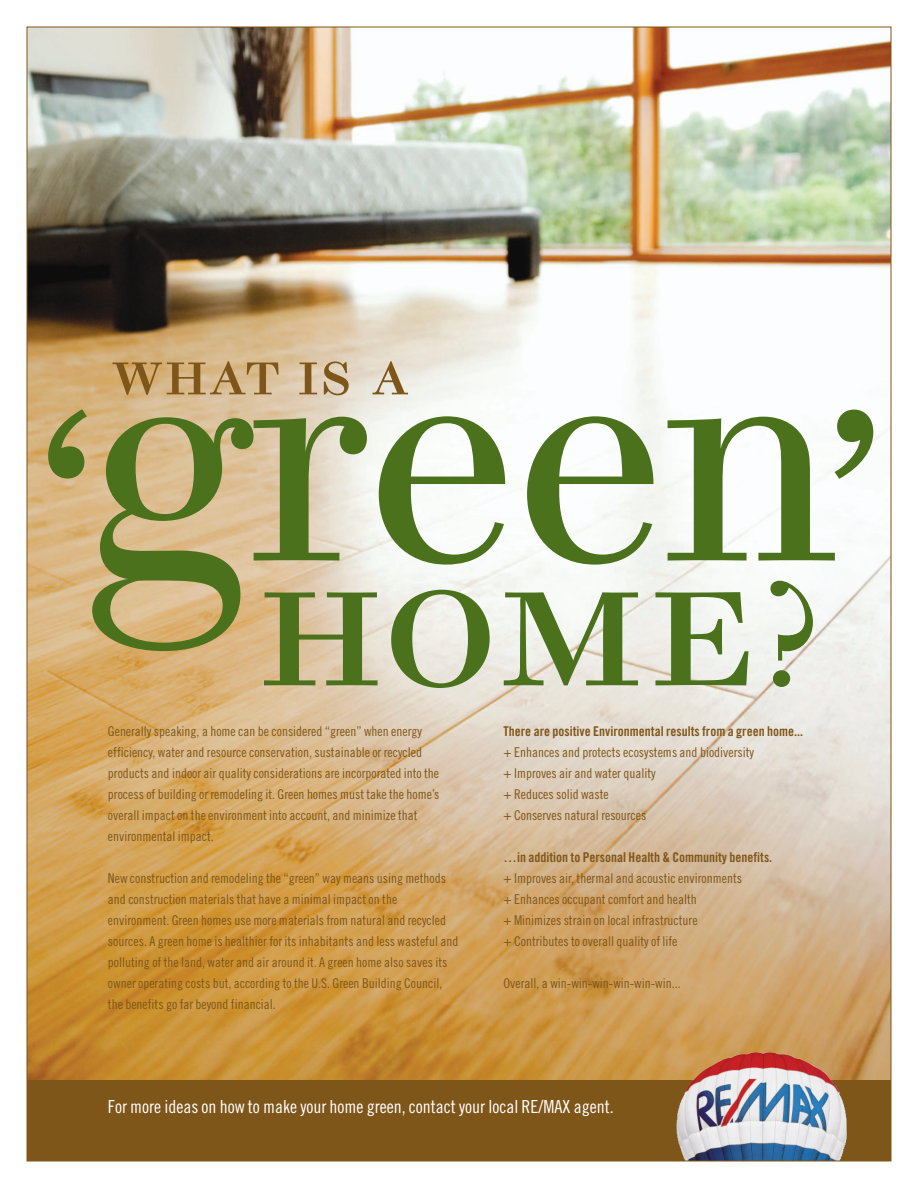
<style>
.page{position:relative;width:918px;height:1188px;background:#fff}
.page>*{position:absolute;margin:0;border:0;box-sizing:border-box;transform-origin:0 0}
.t1{font:312.15px "Whittingham BQ Reg Os F";color:#4b711c}
.t2{font:201px "Whittingham BQ Reg SC";color:#4b711c}
.t3{font:69px "Whittingham BQ Reg SC";letter-spacing:.05em;color:#7f5619}
.t4{font:18px "Trade Gothic Cond Eighteen";color:#fff}
.t5{font:13.5px/21px "Trade Gothic Cond Eighteen";color:#7f5619}
.t6{font:13.5px "Trade Gothic Bold Cond Twenty";color:#7f5619}
.s1{font-size:144.15px}
</style>
<div class="page">
<img style="left:29px;top:29px;width:860px;height:1051px">
<svg style="left:29px;top:1080px;width:860px;height:79px;background:#856432"></svg>
<img style="left:760px;top:1052px;width:85px;height:62px">
<h3 class="t3" style="left:112px;top:330px;width:297px">what is a</h3>
<h1 class="t1" style="left:36px;top:316px;width:806px">‘green</h1>
<h2 class="t2" style="left:260px;top:498px;width:627px">home <sup>’</sup><span class="s1">?</span></h2>
<p class="t5" style="left:108px;top:722px;width:333px">Generally speaking, a home can be considered “green” when energy efficiency, water and resource conservation, sustainable or recycled products and indoor air quality considerations are incorporated into the process of building or remodeling it. Green homes must take the home’s overall impact on the environment into account, and minimize that environmental impact.</p>
<p class="t5" style="left:108px;top:869px;width:352px">New construction and remodeling the “green” way means using methods and construction materials that have a minimal impact on the environment. Green homes use more materials from natural and recycled sources. A green home is healthier for its inhabitants and less wasteful and polluting of the land, water and air around it. A green home also saves its owner operating costs but, according to the U.S. Green Building Council, the benefits go far beyond financial.</p>
<p class="t6" style="left:504px;top:726px;width:301px">There are positive Environmental results from a green home...</p>
<p class="t5" style="left:504px;top:743px;width:252px">+ Enhances and protects ecosystems and biodiversity + Improves air and water quality<br>+ Reduces solid waste<br>+ Conserves natural resources</p>
<p class="t6" style="left:504px;top:852px;width:270px">…in addition to Personal Health &amp; Community benefits.</p>
<p class="t5" style="left:504px;top:869px;width:240px">+ Improves air, thermal and acoustic environments + Enhances occupant comfort and health<br>+ Minimizes strain on local infrastructure<br>+ Contributes to overall quality of life</p>
<p class="t5" style="left:504px;top:974px;width:179px">Overall, a win-win-win-win-win-win...</p>
<h3 class="t4" style="left:108px;top:1100px;width:507px">For more ideas on how to make your home green, contact your local RE/MAX agent.</h3>
</div>
